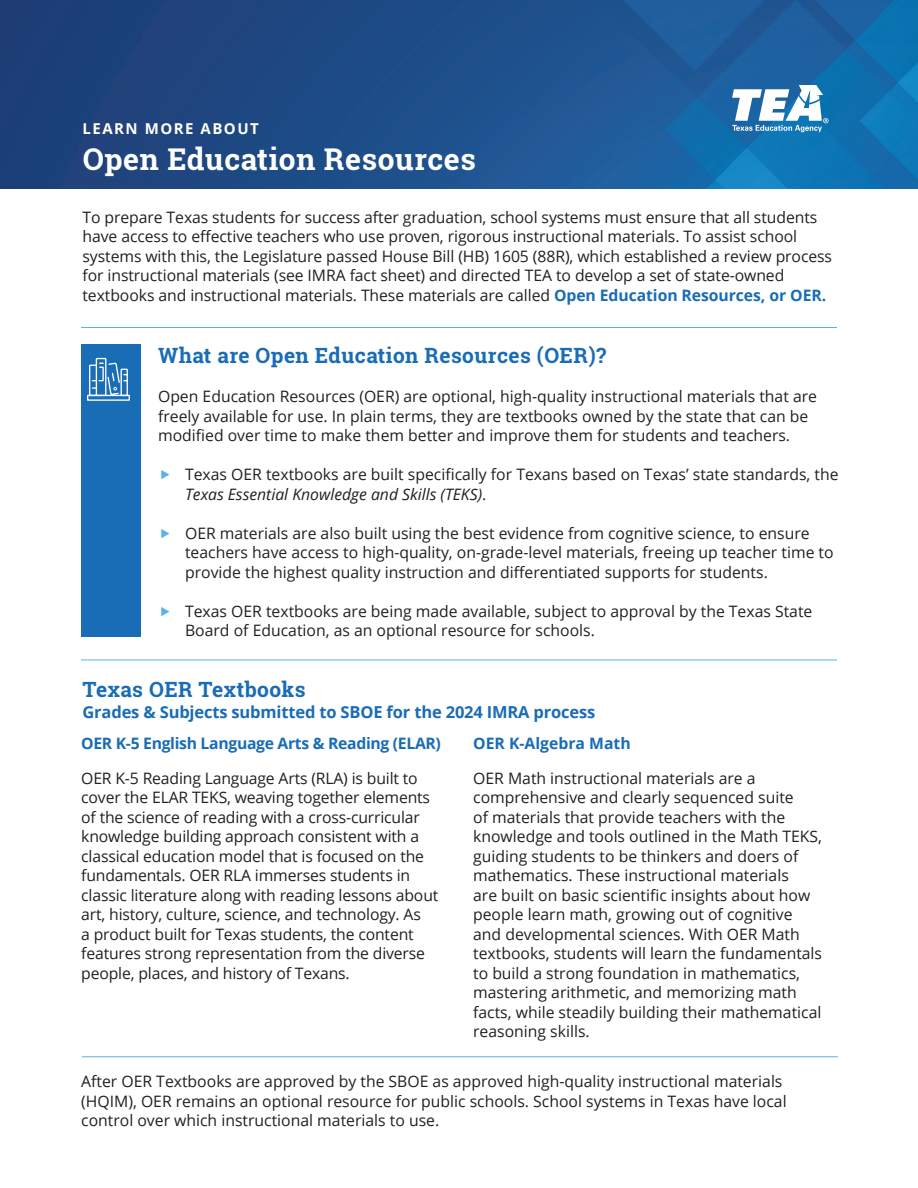
<style>
.page{position:relative;width:918px;height:1188px;background:#fff}
.page>*{position:absolute;margin:0;border:0;box-sizing:border-box;transform-origin:0 0}
.t1{font:700 30px "Roboto Slab";letter-spacing:.02em;color:#fff}
.t2{font:700 21px "Roboto Slab";letter-spacing:.02em;color:#196cb6}
.t3{font:700 16.5px "Open Sans";letter-spacing:-.01em;color:#196cb6}
.t4{font:15.75px/19.5px "Open Sans";color:#231f20}
.t5{font:700 15.75px "Open Sans";letter-spacing:-.02em;color:#196cb6}
.t6{font:700 15.75px "Open Sans";color:#196cb6}
.t7{font:700 15px "Open Sans";letter-spacing:.1em;color:#fff}
.s1{font-weight:700;color:#196cb6}
.s2{font-style:italic}
</style>
<div class="page">
<div style="left:81px;top:344px;width:60px;height:292px;background:#196cb6"></div>
<img style="left:0;top:0;width:918px;height:189px">
<svg style="left:732px;top:85px;width:97px;height:47px"></svg>
<hr style="left:81px;top:327px;width:756px;height:1px;background:#5db2e4">
<hr style="left:81px;top:660px;width:756px;height:1px;background:#5db2e4">
<hr style="left:82px;top:1056px;width:756px;height:1px;background:#5db2e4">
<svg style="left:87px;top:357px;width:43px;height:44px"></svg>
<p class="t7" style="left:82px;top:118px;width:178px">LEARN MORE ABOUT</p>
<p class="t1" style="left:83px;top:139px;width:395px">Open Education Resources</p>
<p class="t4" style="left:82px;top:207px;width:751px">To prepare Texas students for success after graduation, school systems must ensure that all students have access to effective teachers who use proven, rigorous instructional materials. To assist school systems with this, the Legislature passed House Bill (HB) 1605 (88R), which established a review process for instructional materials (see IMRA fact sheet) and directed TEA to develop a set of state-owned textbooks and instructional materials. These materials are called <span class="s1">Open Education Resources, or OER.</span></p>
<p class="t2" style="left:158px;top:341px;width:450px">What are Open Education Resources (OER)?</p>
<p class="t4" style="left:158px;top:387px;width:660px">Open Education Resources (OER) are optional, high-quality instructional materials that are freely available for use. In plain terms, they are textbooks owned by the state that can be modified over time to make them better and improve them for students and teachers.</p>
<p class="t4" style="left:185px;top:465px;width:655px">Texas OER textbooks are built specifically for Texans based on Texas’ state standards, the<br><span class="s2">Texas Essential Knowledge and Skills (TEKS)</span>.</p>
<p class="t4" style="left:185px;top:523px;width:650px">OER materials are also built using the best evidence from cognitive science, to ensure teachers have access to high-quality, on-grade-level materials, freeing up teacher time to provide the highest quality instruction and differentiated supports for students.</p>
<p class="t4" style="left:185px;top:601px;width:629px">Texas OER textbooks are being made available, subject to approval by the Texas State<br>Board of Education, as an optional resource for schools.</p>
<p class="t2" style="left:82px;top:675px;width:225px">Texas OER Textbooks</p>
<p class="t3" style="left:82px;top:700px;width:514px">Grades &amp; Subjects submitted to SBOE for the 2024 IMRA process</p>
<p class="t6" style="left:473px;top:732px;width:159px">OER K-Algebra Math</p>
<p class="t4" style="left:473px;top:768px;width:350px">OER Math instructional materials are a comprehensive and clearly sequenced suite<br>of materials that provide teachers with the knowledge and tools outlined in the Math TEKS, guiding students to be thinkers and doers of mathematics. These instructional materials<br>are built on basic scientific insights about how people learn math, growing out of cognitive and developmental sciences. With OER Math textbooks, students will learn the fundamentals to build a strong foundation in mathematics, mastering arithmetic, and memorizing math facts, while steadily building their mathematical reasoning skills.</p>
<p class="t4" style="left:81px;top:1071px;width:707px">After OER Textbooks are approved by the SBOE as approved high-quality instructional materials (HQIM), OER remains an optional resource for public schools. School systems in Texas have local control over which instructional materials to use.</p>
<p class="t5" style="left:81px;top:732px;width:361px">OER K-5 English Language Arts &amp; Reading (ELAR)</p>
<p class="t4" style="left:81px;top:768px;width:359px">OER K-5 Reading Language Arts (RLA) is built to cover the ELAR TEKS, weaving together elements of the science of reading with a cross-curricular knowledge building approach consistent with a classical education model that is focused on the fundamentals. OER RLA immerses students in classic literature along with reading lessons about art, history, culture, science, and technology. As<br>a product built for Texas students, the content features strong representation from the diverse people, places, and history of Texans.</p>
</div>
